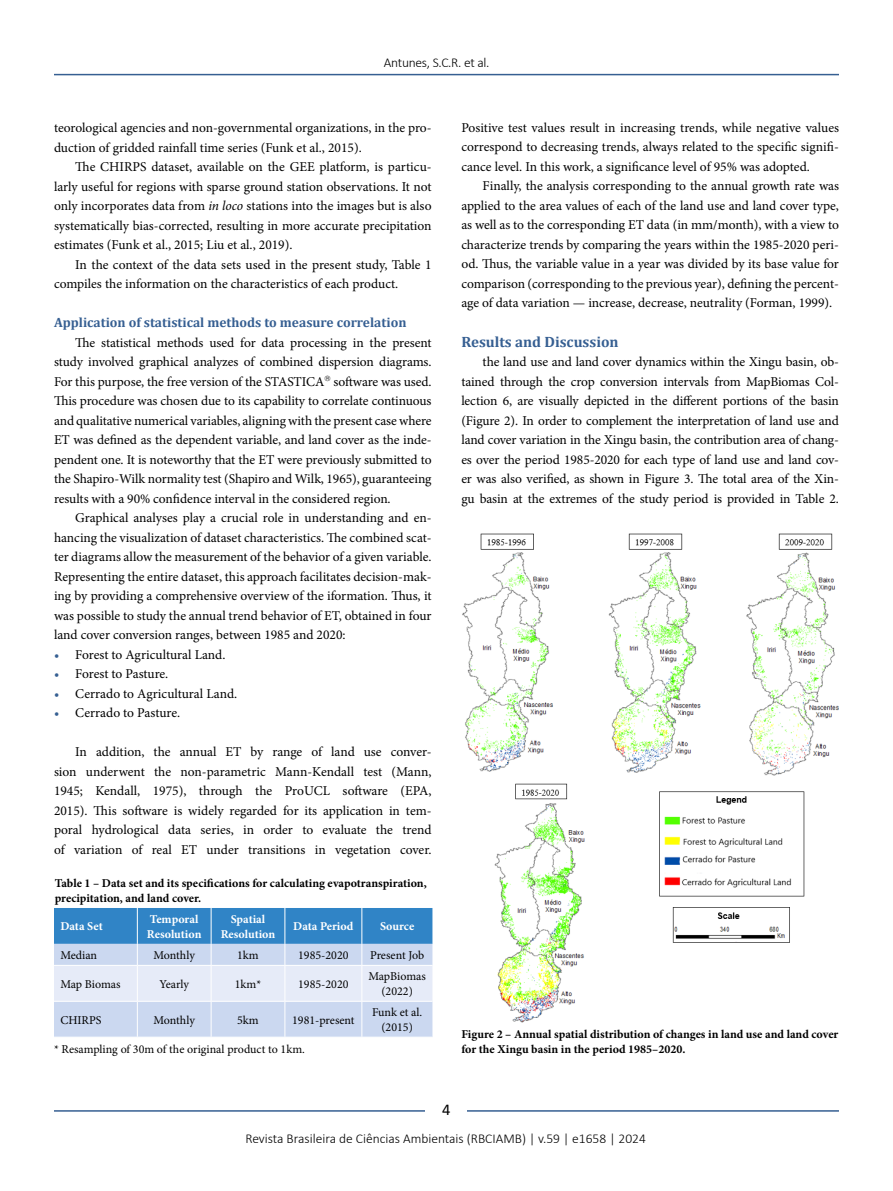
<style>
.page{position:relative;width:893px;height:1191px;background:#fff}
.page>*{position:absolute;margin:0;border:0;box-sizing:border-box;transform-origin:0 0}
.t1{font:16.5px "Calibri";color:#000}
.t2{font:700 15px "Cambria";color:#365f92}
.t3{font:13.5px/19.5px "Minion Pro";color:#000;text-align:justify}
.t4{font:300 13.5px "Calibri";color:#000}
.t5{font:700 13.5px "Cambria";color:#365f92}
.t6{font:300 13.5px "Calibri";letter-spacing:-.02em;color:#000}
.t7{font:700 12px/14.4px "Minion Pro";color:#000}
.t8{font:12px/14.4px "Minion Pro";color:#000;text-align:center}
.t9{font:700 12px/14.4px "Minion Pro";letter-spacing:-.005em;color:#fff}
.s1{font-style:italic}
.s2{color:#365f92}
</style>
<div class="page">
<hr style="left:54px;top:74px;width:785px;height:1px;background:#365f92">
<hr style="left:54px;top:1110px;width:785px;height:1px;background:#365f92">
<div style="left:426px;top:1096px;width:41px;height:26px;background:#fff"></div>
<svg style="left:54px;top:908px;width:378px;height:128px;background:#a6c5e6"></svg>
<hr style="left:54px;top:965px;width:83px;height:1px;background:#fff">
<hr style="left:137px;top:965px;width:74px;height:1px;background:#fff">
<hr style="left:137px;top:965px;width:1px;height:36px;background:#fff">
<hr style="left:211px;top:965px;width:74px;height:1px;background:#fff">
<hr style="left:211px;top:965px;width:1px;height:36px;background:#fff">
<hr style="left:285px;top:965px;width:77px;height:1px;background:#fff">
<hr style="left:285px;top:965px;width:1px;height:36px;background:#fff">
<hr style="left:362px;top:965px;width:70px;height:1px;background:#fff">
<hr style="left:361px;top:965px;width:1px;height:36px;background:#fff">
<hr style="left:54px;top:1001px;width:83px;height:1px;background:#fff">
<hr style="left:137px;top:1001px;width:74px;height:1px;background:#fff">
<hr style="left:137px;top:1001px;width:1px;height:35px;background:#fff">
<hr style="left:211px;top:1001px;width:74px;height:1px;background:#fff">
<hr style="left:211px;top:1001px;width:1px;height:35px;background:#fff">
<hr style="left:285px;top:1001px;width:77px;height:1px;background:#fff">
<hr style="left:285px;top:1001px;width:1px;height:35px;background:#fff">
<hr style="left:362px;top:1001px;width:70px;height:1px;background:#fff">
<hr style="left:361px;top:1001px;width:1px;height:35px;background:#fff">
<hr style="left:137px;top:908px;width:1px;height:36px;background:#fff">
<hr style="left:211px;top:908px;width:1px;height:36px;background:#fff">
<hr style="left:285px;top:908px;width:1px;height:36px;background:#fff">
<hr style="left:361px;top:908px;width:1px;height:36px;background:#fff">
<img style="left:462px;top:533px;width:377px;height:243px">
<img style="left:494px;top:783px;width:311px;height:240px">
<p class="t6" style="left:384px;top:54px;width:107px">Antunes, S.C.R. et al.</p>
<p class="t3" style="left:54px;top:118px;width:379px">teorological agencies and non-governmental organizations, in the pro&shy;duction of gridded rainfall time series (Funk et al., 2015).</p>
<p class="t3" style="left:54px;top:157px;width:379px;text-indent:21px">The CHIRPS dataset, available on the GEE platform, is particu&shy;larly useful for regions with sparse ground station observations. It not only incorporates data from <span class="s1">in loco</span> stations into the images but is also systematically bias-corrected, resulting in more accurate precipitation estimates (Funk et al., 2015; Liu et al., 2019).</p>
<p class="t3" style="left:54px;top:254px;width:379px;text-indent:21px">In the context of the data sets used in the present study, Table 1 compiles the information on the characteristics of each product.</p>
<p class="t5" style="left:54px;top:313px;width:354px">Application of statistical methods to measure correlation</p>
<p class="t3" style="left:54px;top:332px;width:379px;text-indent:21px">The statistical methods used for data processing in the present study involved graphical analyzes of combined dispersion diagrams.<br>For this purpose, the free version of the STASTICA software was used.<br>This procedure was chosen due to its capability to correlate continuous and qualitative numerical variables, aligning with the present case where ET was defined as the dependent variable, and land cover as the inde&shy;pendent one. It is noteworthy that the ET were previously submitted to the Shapiro-Wilk normality test (Shapiro and Wilk, 1965), guaranteeing results with a 90% confidence interval in the considered region.</p>
<p class="t3" style="left:54px;top:508px;width:379px;text-indent:21px">Graphical analyses play a crucial role in understanding and en&shy;hancing the visualization of dataset characteristics. The combined scat&shy;ter diagrams allow the measurement of the behavior of a given variable.<br>Representing the entire dataset, this approach facilitates decision-mak&shy;ing by providing a comprehensive overview of the iformation. Thus, it was possible to study the annual trend behavior of ET, obtained in four land cover conversion ranges, between 1985 and 2020:</p>
<p class="t3" style="left:54px;top:644px;width:173px"><span class="s2">•</span> Forest to Agricultural Land.</p>
<p class="t3" style="left:54px;top:664px;width:116px"><span class="s2">•</span> Forest to Pasture.</p>
<p class="t3" style="left:54px;top:683px;width:185px"><span class="s2">•</span> Cerrado to Agricultural Land.</p>
<p class="t3" style="left:54px;top:703px;width:128px"><span class="s2">•</span> Cerrado to Pasture.</p>
<p class="t3" style="left:54px;top:742px;width:379px;text-indent:21px">In addition, the annual ET by range of land use conver&shy;sion underwent the non-parametric Mann-Kendall test (Mann, 1945; Kendall, 1975), through the ProUCL software (EPA, 2015). This software is widely regarded for its application in tem&shy;poral hydrological data series, in order to evaluate the trend of variation of real ET under transitions in vegetation cover.</p>
<p class="t7" style="left:55px;top:876px;width:373px">Table 1 – Data set and its specifications for calculating evapotranspiration, precipitation, and land cover.</p>
<p class="t9" style="left:60px;top:919px;width:44px">Data Set</p>
<p class="t9" style="left:147px;top:912px;width:56px">Temporal<br>Resolution</p>
<p class="t9" style="left:221px;top:912px;width:56px;text-align:center">Spatial<br>Resolution</p>
<p class="t9" style="left:293px;top:919px;width:62px">Data Period</p>
<p class="t9" style="left:380px;top:919px;width:36px">Source</p>
<p class="t8" style="left:60px;top:948px;width:38px">Median</p>
<p class="t8" style="left:154px;top:948px;width:43px">Monthly</p>
<p class="t8" style="left:237px;top:948px;width:23px">1km</p>
<p class="t8" style="left:298px;top:948px;width:52px">1985-2020</p>
<p class="t8" style="left:370px;top:948px;width:56px">Present Job</p>
<p class="t8" style="left:60px;top:976px;width:62px">Map Biomas</p>
<p class="t8" style="left:160px;top:976px;width:31px">Yearly</p>
<p class="t8" style="left:235px;top:976px;width:28px">1km*</p>
<p class="t8" style="left:298px;top:976px;width:52px">1985-2020</p>
<p class="t8" style="left:368px;top:969px;width:59px">MapBiomas (2022)</p>
<p class="t8" style="left:60px;top:1012px;width:43px">CHIRPS</p>
<p class="t8" style="left:154px;top:1012px;width:43px">Monthly</p>
<p class="t8" style="left:237px;top:1012px;width:23px">5km</p>
<p class="t8" style="left:292px;top:1012px;width:64px">1981-present</p>
<p class="t8" style="left:372px;top:1005px;width:52px">Funk et al. (2015)</p>
<p class="t8" style="left:54px;top:1041px;width:252px">* Resampling of 30m of the original product to 1km.</p>
<p class="t3" style="left:461px;top:118px;width:379px">Positive test values result in increasing trends, while negative values correspond to decreasing trends, always related to the specific signifi&shy;cance level. In this work, a significance level of 95% was adopted.</p>
<p class="t3" style="left:461px;top:176px;width:379px;text-indent:21px">Finally, the analysis corresponding to the annual growth rate was applied to the area values of each of the land use and land cover type, as well as to the corresponding ET data (in mm/month), with a view to characterize trends by comparing the years within the 1985-2020 peri&shy;od. Thus, the variable value in a year was divided by its base value for comparison (corresponding to the previous year), defining the percent&shy;age of data variation — increase, decrease, neutrality (Forman, 1999).</p>
<p class="t2" style="left:461px;top:331px;width:159px">Results and Discussion</p>
<p class="t3" style="left:461px;top:352px;width:379px;text-indent:21px">the land use and land cover dynamics within the Xingu basin, ob&shy;tained through the crop conversion intervals from MapBiomas Col&shy;lection 6, are visually depicted in the different portions of the basin (Figure 2). In order to complement the interpretation of land use and land cover variation in the Xingu basin, the contribution area of chang&shy;es over the period 1985-2020 for each type of land use and land cov&shy;er was also verified, as shown in Figure 3. The total area of the Xin&shy;gu basin at the extremes of the study period is provided in Table 2.</p>
<p class="t7" style="left:461px;top:1027px;width:379px">Figure 2 – Annual spatial distribution of changes in land use and land cover for the Xingu basin in the period 1985–2020.</p>
<p class="t1" style="left:442px;top:1098px;width:10px">4</p>
<p class="t4" style="left:245px;top:1129px;width:402px">Revista Brasileira de Ciências Ambientais (RBCIAMB) | v.59 | e1658 | 2024</p>
</div>
